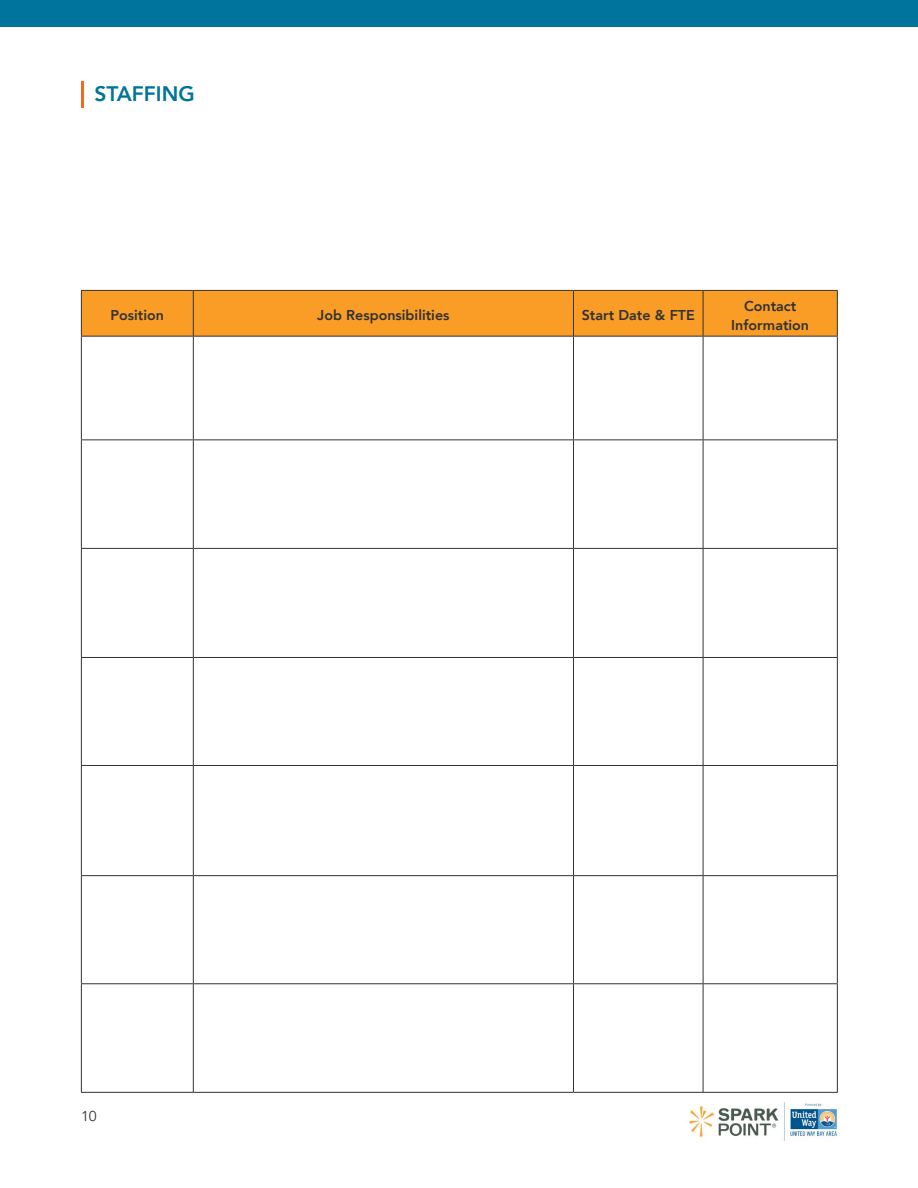
<style>
.page{position:relative;width:918px;height:1188px;background:#fff}
.page>*{position:absolute;margin:0;border:0;box-sizing:border-box;transform-origin:0 0}
.body{font:800 21px "Avenir";color:#00749c}
.body-2{font:800 14.25px/19.5px "Avenir";color:#323232;text-align:center}
.body-3{font:14.25px "Avenir";color:#323232}
</style>
<div class="page">
<img style="left:689px;top:1102px;width:150px;height:39px">
<div style="left:0;top:0;width:918px;height:27px;background:#00749c"></div>
<div style="left:82px;top:291px;width:755px;height:45px;background:#f99d27"></div>
<hr style="left:193px;top:291px;width:1px;height:45px;background:#323232">
<hr style="left:573px;top:291px;width:1px;height:45px;background:#323232">
<hr style="left:703px;top:291px;width:1px;height:45px;background:#323232">
<hr style="left:837px;top:291px;width:1px;height:45px;background:#323232">
<hr style="left:193px;top:337px;width:1px;height:102px;background:#323232">
<hr style="left:573px;top:337px;width:1px;height:102px;background:#323232">
<hr style="left:703px;top:337px;width:1px;height:102px;background:#323232">
<hr style="left:81px;top:439px;width:112px;height:1px;background:#323232">
<hr style="left:193px;top:439px;width:380px;height:1px;background:#323232">
<hr style="left:193px;top:440px;width:1px;height:108px;background:#323232">
<hr style="left:573px;top:439px;width:130px;height:1px;background:#323232">
<hr style="left:573px;top:440px;width:1px;height:108px;background:#323232">
<hr style="left:703px;top:439px;width:135px;height:1px;background:#323232">
<hr style="left:703px;top:440px;width:1px;height:108px;background:#323232">
<hr style="left:81px;top:548px;width:112px;height:1px;background:#323232">
<hr style="left:193px;top:548px;width:380px;height:1px;background:#323232">
<hr style="left:193px;top:549px;width:1px;height:108px;background:#323232">
<hr style="left:573px;top:548px;width:130px;height:1px;background:#323232">
<hr style="left:573px;top:549px;width:1px;height:108px;background:#323232">
<hr style="left:703px;top:548px;width:135px;height:1px;background:#323232">
<hr style="left:703px;top:549px;width:1px;height:108px;background:#323232">
<hr style="left:81px;top:657px;width:112px;height:1px;background:#323232">
<hr style="left:193px;top:657px;width:380px;height:1px;background:#323232">
<hr style="left:193px;top:658px;width:1px;height:107px;background:#323232">
<hr style="left:573px;top:657px;width:130px;height:1px;background:#323232">
<hr style="left:573px;top:658px;width:1px;height:107px;background:#323232">
<hr style="left:703px;top:657px;width:135px;height:1px;background:#323232">
<hr style="left:703px;top:658px;width:1px;height:107px;background:#323232">
<hr style="left:193px;top:766px;width:1px;height:109px;background:#323232">
<hr style="left:573px;top:766px;width:1px;height:109px;background:#323232">
<hr style="left:703px;top:766px;width:1px;height:109px;background:#323232">
<hr style="left:81px;top:875px;width:112px;height:1px;background:#323232">
<hr style="left:193px;top:875px;width:380px;height:1px;background:#323232">
<hr style="left:193px;top:876px;width:1px;height:107px;background:#323232">
<hr style="left:573px;top:875px;width:130px;height:1px;background:#323232">
<hr style="left:573px;top:876px;width:1px;height:107px;background:#323232">
<hr style="left:703px;top:875px;width:135px;height:1px;background:#323232">
<hr style="left:703px;top:876px;width:1px;height:107px;background:#323232">
<hr style="left:81px;top:983px;width:112px;height:1px;background:#323232">
<hr style="left:193px;top:983px;width:380px;height:1px;background:#323232">
<hr style="left:193px;top:984px;width:1px;height:108px;background:#323232">
<hr style="left:573px;top:983px;width:130px;height:1px;background:#323232">
<hr style="left:573px;top:984px;width:1px;height:108px;background:#323232">
<hr style="left:703px;top:983px;width:135px;height:1px;background:#323232">
<hr style="left:703px;top:984px;width:1px;height:108px;background:#323232">
<hr style="left:81px;top:290px;width:112px;height:1px;background:#323232">
<hr style="left:81px;top:291px;width:1px;height:45px;background:#323232">
<hr style="left:193px;top:290px;width:380px;height:1px;background:#323232">
<hr style="left:573px;top:290px;width:130px;height:1px;background:#323232">
<hr style="left:703px;top:290px;width:135px;height:1px;background:#323232">
<hr style="left:81px;top:336px;width:112px;height:1px;background:#323232">
<hr style="left:81px;top:337px;width:1px;height:102px;background:#323232">
<hr style="left:193px;top:336px;width:380px;height:1px;background:#323232">
<hr style="left:573px;top:336px;width:130px;height:1px;background:#323232">
<hr style="left:703px;top:336px;width:135px;height:1px;background:#323232">
<hr style="left:837px;top:337px;width:1px;height:102px;background:#323232">
<hr style="left:81px;top:440px;width:1px;height:108px;background:#323232">
<hr style="left:837px;top:440px;width:1px;height:108px;background:#323232">
<hr style="left:81px;top:549px;width:1px;height:108px;background:#323232">
<hr style="left:837px;top:549px;width:1px;height:108px;background:#323232">
<hr style="left:81px;top:658px;width:1px;height:107px;background:#323232">
<hr style="left:837px;top:658px;width:1px;height:107px;background:#323232">
<hr style="left:81px;top:765px;width:112px;height:1px;background:#323232">
<hr style="left:81px;top:766px;width:1px;height:109px;background:#323232">
<hr style="left:193px;top:765px;width:380px;height:1px;background:#323232">
<hr style="left:573px;top:765px;width:130px;height:1px;background:#323232">
<hr style="left:703px;top:765px;width:135px;height:1px;background:#323232">
<hr style="left:837px;top:766px;width:1px;height:109px;background:#323232">
<hr style="left:81px;top:876px;width:1px;height:107px;background:#323232">
<hr style="left:837px;top:876px;width:1px;height:107px;background:#323232">
<hr style="left:81px;top:984px;width:1px;height:108px;background:#323232">
<hr style="left:837px;top:984px;width:1px;height:108px;background:#323232">
<hr style="left:81px;top:1092px;width:112px;height:1px;background:#323232">
<hr style="left:193px;top:1092px;width:380px;height:1px;background:#323232">
<hr style="left:573px;top:1092px;width:130px;height:1px;background:#323232">
<hr style="left:703px;top:1092px;width:135px;height:1px;background:#323232">
<hr style="left:81px;top:81px;width:3px;height:27px;background:#f26b1c">
<p class="body" style="left:94px;top:78px;width:102px">STAFFING</p>
<p class="body-2" style="left:111px;top:306px;width:55px">Position</p>
<p class="body-2" style="left:317px;top:306px;width:134px">Job Responsibilities</p>
<p class="body-2" style="left:582px;top:306px;width:114px">Start Date &amp; FTE</p>
<p class="body-2" style="left:731px;top:296px;width:79px">Contact<br>Information</p>
<p class="body-3" style="left:81px;top:1108px;width:17px">10</p>
</div>
